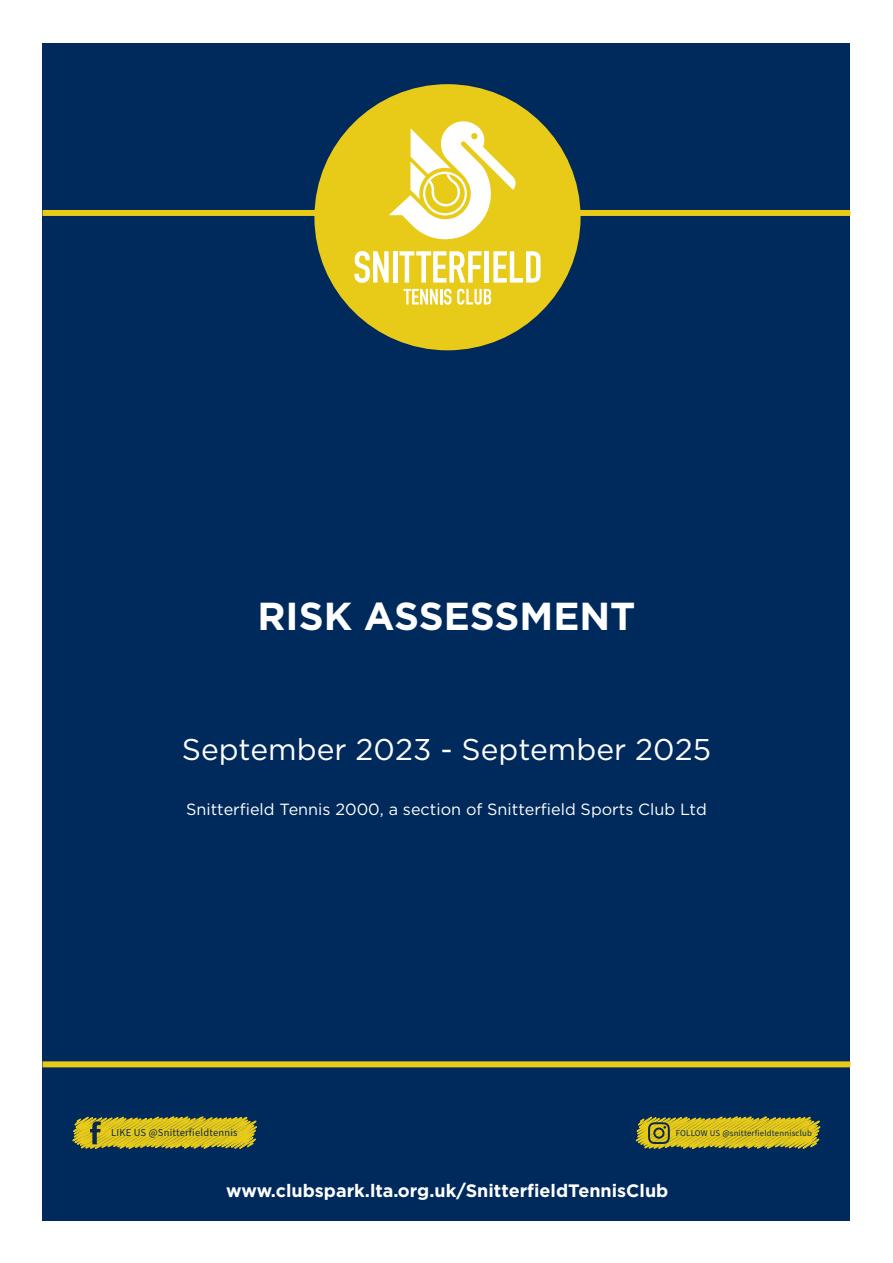
<style>
.page{position:relative;width:893px;height:1263px;background:#fff}
.page>*{position:absolute;margin:0;border:0;box-sizing:border-box;transform-origin:0 0}
.t1{font:700 39px "Gotham";color:#fff}
.t2{font:30px "Gotham";color:#fff}
.t3{font:700 18px "Gotham";color:#fff}
.t4{font:16.2px "Gotham";color:#fff}
.t5{font:10.5px "Source Sans Pro";letter-spacing:.02em;color:#0b284a}
.t6{font:8.7px "Source Sans Pro";letter-spacing:.02em;color:#0b284a}
</style>
<div class="page">
<div style="left:43px;top:43px;width:807px;height:1177px;background:#00295c"></div>
<div style="left:43px;top:210px;width:807px;height:6px;background:#e8cb19"></div>
<svg style="left:72px;top:1116px;width:185px;height:33px;background:#b6a826"></svg>
<svg style="left:636px;top:1116px;width:184px;height:33px;background:#b5a726"></svg>
<div style="left:43px;top:1061px;width:807px;height:6px;background:#e8cb19"></div>
<div style="left:314px;top:84px;width:267px;height:266px;background:#e8cb19;border-radius:50%"></div>
<svg style="left:354px;top:251px;width:35px;height:32px"></svg>
<hr style="left:393px;top:251px;width:4px;height:32px;background:#fff">
<svg style="left:399px;top:251px;width:82px;height:32px"></svg>
<hr style="left:485px;top:251px;width:4px;height:32px;background:#fff">
<svg style="left:493px;top:251px;width:48px;height:32px"></svg>
<svg style="left:404px;top:289px;width:87px;height:16px"></svg>
<svg style="left:389px;top:121px;width:127px;height:119px"></svg>
<h1 class="t1" style="left:257px;top:594px;width:380px">RISK ASSESSMENT</h1>
<h2 class="t2" style="left:182px;top:733px;width:531px">September 2023 - September 2025</h2>
<p class="t4" style="left:186px;top:801px;width:522px">Snitterfield Tennis 2000, a section of Snitterfield Sports Club Ltd</p>
<p class="t5" style="left:111px;top:1126px;width:128px">LIKE US @Snitterfieldtennis</p>
<p class="t6" style="left:676px;top:1128px;width:138px">FOLLOW US @snitterfieldtennisclub</p>
<p class="t3" style="left:226px;top:1180px;width:444px">www.clubspark.lta.org.uk/SnitterfieldTennisClub</p>
</div>
